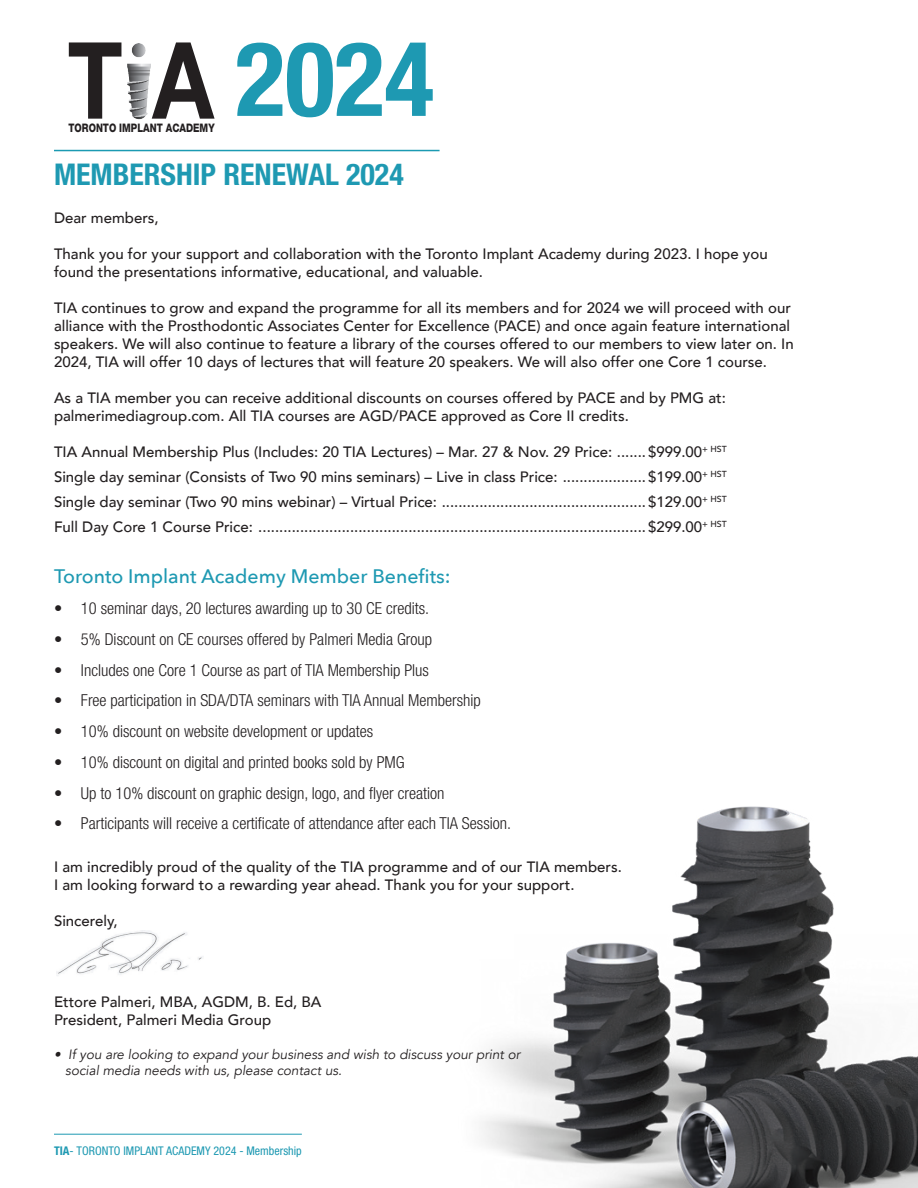
<style>
.page{position:relative;width:918px;height:1188px;background:#fff}
.page>*{position:absolute;margin:0;border:0;box-sizing:border-box;transform-origin:0 0}
.t1{font:700 106.65px "Helvetica Neue";color:#231f20;scale:.84 1}
.t2{font:700 condensed 103.5px "Helvetica Neue";color:#1e99b2}
.t3{font:700 condensed 30px "Helvetica Neue LT Std";color:#1e99b2}
.t4{font:500 19.5px "Avenir Next";color:#1e99b2}
.t5{font:300 condensed 16.5px "Helvetica Neue LT Std";color:#231f20}
.t6{font:500 15px/18px "Avenir";color:#231f20}
.t7{font:italic 13.5px/16.2px "Avenir";color:#231f20}
.t8{font:condensed 12px "Helvetica Neue LT Std";color:#1e99b2}
.t9{font:800 11.7px "Helvetica Neue LT Std";color:#231f20;scale:.8 1}
.s1{font-stretch:normal;font-size:106.65px;color:#231f20}
.s2{font-weight:700}
</style>
<div class="page">
<img style="left:57px;top:931px;width:146px;height:45px">
<img style="left:127px;top:44px;width:23px;height:76px">
<hr style="left:54px;top:150px;width:386px;height:1px;background:#1b9ab2">
<hr style="left:54px;top:1134px;width:248px;height:1px;background:#1e99b2">
<img style="left:481px;top:806px;width:437px;height:382px">
<h1 class="t1" style="left:68px;top:-3px;width:67px">T</h1>
<p class="t9" style="left:69px;top:121px;width:184px">TORONTO IMPLANT ACADEMY</p>
<h2 class="t2" style="left:152px;top:16px;width:283px"><span class="s1">A</span> 2024</h2>
<h3 class="t3" style="left:54px;top:157px;width:351px">MEMBERSHIP RENEWAL 2024</h3>
<p class="t6" style="left:54px;top:208px;width:106px">Dear members,</p>
<p class="t6" style="left:54px;top:244px;width:715px">Thank you for your support and collaboration with the Toronto Implant Academy during 2023. I hope you found the presentations informative, educational, and valuable.</p>
<p class="t6" style="left:54px;top:298px;width:741px">TIA continues to grow and expand the programme for all its members and for 2024 we will proceed with our alliance with the Prosthodontic Associates Center for Excellence (PACE) and once again feature international speakers. We will also continue to feature a library of the courses offered to our members to view later on. In 2024, TIA will offer 10 days of lectures that will feature 20 speakers. We will also offer one Core 1 course.</p>
<p class="t6" style="left:54px;top:388px;width:673px">As a TIA member you can receive additional discounts on courses offered by PACE and by PMG at: palmerimediagroup.com. All TIA courses are AGD/PACE approved as Core II credits.</p>
<p class="t6" style="left:54px;top:439px;width:674px;line-height:24.8px;text-align:justify">TIA Annual Membership Plus (Includes: 20 TIA Lectures) – Mar. 27 &amp; Nov. 29 Price: .......$999.00<sup>+</sup> <sup>HST </sup>Single day seminar (Consists of Two 90 mins seminars) – Live in class Price: ....................$199.00<sup>+</sup> <sup>HST </sup>Single day seminar (Two 90 mins webinar) – Virtual Price: .................................................$129.00<sup>+</sup> <sup>HST </sup>Full Day Core 1 Course Price: .............................................................................................$299.00<sup>+</sup> <sup>HST</sup></p>
<h3 class="t4" style="left:54px;top:560px;width:398px">Toronto Implant Academy Member Benefits:</h3>
<p class="t5" style="left:54px;top:599px;width:377px">• 10 seminar days, 20 lectures awarding up to 30 CE credits.</p>
<p class="t5" style="left:54px;top:630px;width:380px">• 5% Discount on CE courses offered by Palmeri Media Group</p>
<p class="t5" style="left:54px;top:660px;width:377px">• Includes one Core 1 Course as part of TIA Membership Plus</p>
<p class="t5" style="left:54px;top:691px;width:428px">• Free participation in SDA/DTA seminars with TIA Annual Membership</p>
<p class="t5" style="left:54px;top:722px;width:321px">• 10% discount on website development or updates</p>
<p class="t5" style="left:54px;top:753px;width:352px">• 10% discount on digital and printed books sold by PMG</p>
<p class="t5" style="left:54px;top:783px;width:392px">• Up to 10% discount on graphic design, logo, and flyer creation</p>
<p class="t5" style="left:54px;top:814px;width:459px">• Participants will receive a certificate of attendance after each TIA Session.</p>
<p class="t6" style="left:54px;top:857px;width:569px">I am incredibly proud of the quality of the TIA programme and of our TIA members.<br>I am looking forward to a rewarding year ahead. Thank you for your support.</p>
<p class="t6" style="left:54px;top:911px;width:65px">Sincerely,</p>
<p class="t6" style="left:54px;top:992px;width:269px">Ettore Palmeri, MBA, AGDM, B. Ed, BA<br>President, Palmeri Media Group</p>
<p class="t7" style="left:65px;top:1046px;width:457px;text-indent:-11px">• If you are looking to expand your business and wish to discuss your print or social media needs with us, please contact us.</p>
<p class="t8" style="left:54px;top:1144px;width:249px"><span class="s2">TIA</span>- TORONTO IMPLANT ACADEMY 2024 - Membership</p>
</div>
